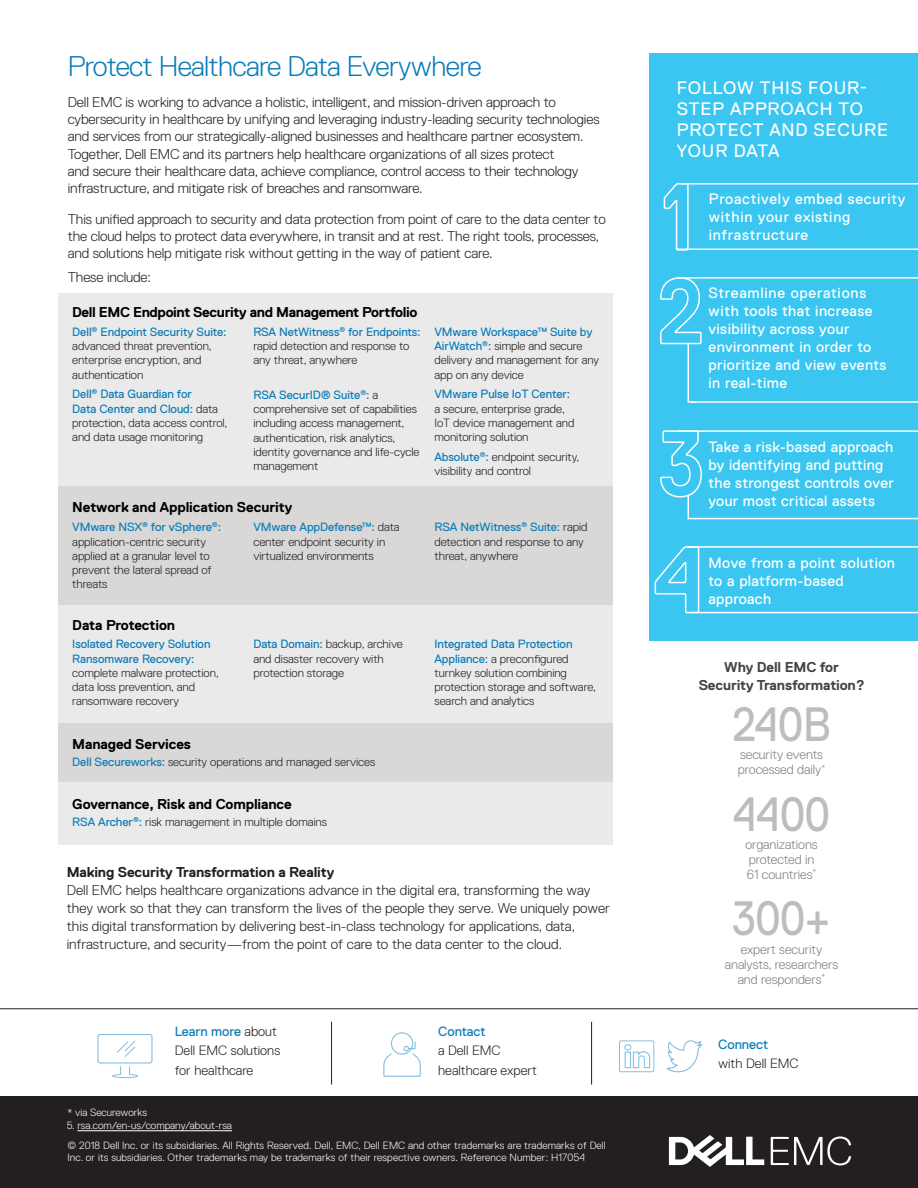
<style>
.page{position:relative;width:918px;height:1188px;background:#fff}
.page>*{position:absolute;margin:0;border:0;box-sizing:border-box;transform-origin:0 0}
.t1{font:48.15px "Dell Replica";letter-spacing:-.01em;color:#bcbdc0;scale:.9 1}
.t2{font:300 28.5px "Dell Replica";letter-spacing:-.025em;color:#0d7dba}
.t3{font:18px/21px "Dell Replica";letter-spacing:.05em;color:#fff}
.t4{font:15px/18px "Dell Replica";letter-spacing:.03em;color:#fff}
.t5{font:15px/18px "Dell Replica";letter-spacing:.05em;color:#fff}
.t6{font:300 14.25px/17.2px "Dell Replica";letter-spacing:-.01em;color:#231f20}
.t7{font:700 14.25px "Dell Replica";letter-spacing:-.01em;color:#000}
.t8{font:700 14.25px/18px "Dell Replica";letter-spacing:-.01em;color:#434445;text-align:center}
.t9{font:300 13.5px/19.5px "Dell Replica";color:#231f20}
.t10{font:13.5px "Dell Replica";color:#0d7dba}
.t11{font:300 13.2px/15px "Dell Replica";letter-spacing:-.005em;color:#808080}
.t12{font:300 12px/14.2px "Dell Replica";letter-spacing:-.005em;color:#231f20}
.t13{font:300 10.5px/12px "Dell Replica";letter-spacing:.01em;color:#fff}
.s1{font-weight:400;color:#0d7dba}
.s2{font-weight:700}
.s3{font-weight:300;color:#231f20}
</style>
<div class="page">
<div style="left:58px;top:486px;width:555px;height:309px;background:#d9d8d7"></div>
<div style="left:58px;top:782px;width:555px;height:63px;background:#ebeaea"></div>
<div style="left:58px;top:605px;width:555px;height:118px;background:#ebeaea"></div>
<div style="left:58px;top:293px;width:555px;height:193px;background:#ebeaea"></div>
<div style="left:0;top:1096px;width:918px;height:92px;background:#231f20"></div>
<div style="left:97px;top:1034px;width:56px;height:30px;border:1px solid #0d7dba;border-radius:2px"></div>
<svg style="left:116px;top:1040px;width:20px;height:17px"></svg>
<svg style="left:112px;top:1066px;width:26px;height:12px"></svg>
<svg style="left:383px;top:1032px;width:38px;height:45px"></svg>
<hr style="left:331px;top:1022px;width:1px;height:63px;background:#231f20">
<hr style="left:591px;top:1022px;width:1px;height:63px;background:#231f20">
<svg style="left:666px;top:1040px;width:36px;height:33px"></svg>
<svg style="left:624px;top:1044px;width:27px;height:25px"></svg>
<div style="left:619px;top:1041px;width:35px;height:31px;border:1px solid #0d7dba;border-radius:2px"></div>
<svg style="left:771px;top:1137px;width:80px;height:28px"></svg>
<svg style="left:669px;top:1135px;width:95px;height:32px"></svg>
<hr style="left:0;top:1008px;width:918px;height:1px;background:#231f20">
<div style="left:650px;top:53px;width:268px;height:587px;background:#3ac6f0"></div>
<svg style="left:660px;top:430px;width:258px;height:90px"></svg>
<svg style="left:663px;top:183px;width:255px;height:68px"></svg>
<svg style="left:654px;top:546px;width:264px;height:68px"></svg>
<svg style="left:660px;top:277px;width:258px;height:126px"></svg>
<hr style="left:77px;top:1130px;width:155px;height:1px;background:#fff">
<p class="t2" style="left:68px;top:51px;width:415px">Protect Healthcare Data Everywhere</p>
<p class="t6" style="left:68px;top:93px;width:533px">Dell EMC is working to advance a holistic, intelligent, and mission-driven approach to cybersecurity in healthcare by unifying and leveraging industry-leading security technologies and services from our strategically-aligned businesses and healthcare partner ecosystem.<br>Together, Dell EMC and its partners help healthcare organizations of all sizes protect<br>and secure their healthcare data, achieve compliance, control access to their technology infrastructure, and mitigate risk of breaches and ransomware.</p>
<p class="t6" style="left:68px;top:210px;width:539px">This unified approach to security and data protection from point of care to the data center to the cloud helps to protect data everywhere, in transit and at rest. The right tools, processes, and solutions help mitigate risk without getting in the way of patient care.</p>
<p class="t6" style="left:68px;top:269px;width:85px">These include:</p>
<p class="t7" style="left:72px;top:304px;width:347px">Dell EMC Endpoint Security and Management Portfolio</p>
<p class="t12" style="left:72px;top:325px;width:156px"><span class="s1">Dell</span><sup>®</sup> <span class="s1">Endpoint Security Suite: </span>advanced threat prevention, enterprise encryption, and authentication</p>
<p class="t12" style="left:72px;top:387px;width:157px"><span class="s1">Dell</span><sup>®</sup> <span class="s1">Data Guardian for<br>Data Center and Cloud:</span> data protection, data access control, and data usage monitoring</p>
<p class="t12" style="left:253px;top:325px;width:169px"><span class="s1">RSA NetWitness</span><sup>®</sup> <span class="s1">for Endpoints: </span>rapid detection and response to any threat, anywhere</p>
<p class="t12" style="left:253px;top:388px;width:168px"><span class="s1">RSA SecurID® Suite</span><sup>®</sup><span class="s1">:</span> a comprehensive set of capabilities including access management, authentication, risk analytics, identity governance and life-cycle management</p>
<p class="t7" style="left:72px;top:499px;width:222px">Network and Application Security</p>
<p class="t12" style="left:434px;top:325px;width:166px"><span class="s1">VMware Workspace™ Suite by<br>AirWatch</span><sup>®</sup><span class="s1">:</span> simple and secure delivery and management for any app on any device</p>
<p class="t12" style="left:434px;top:387px;width:142px"><span class="s1">VMware Pulse IoT Center: </span>a secure, enterprise grade,<br>IoT device management and monitoring solution</p>
<p class="t12" style="left:434px;top:450px;width:146px"><span class="s1">Absolute</span><sup>®</sup><span class="s1">:</span> endpoint security, visibility and control</p>
<p class="t12" style="left:72px;top:520px;width:150px"><span class="s1">VMware NSX</span><sup>®</sup> <span class="s1">for vSphere</span><sup>®</sup><span class="s1">: </span>application-centric security applied at a granular level to prevent the lateral spread of threats</p>
<p class="t12" style="left:253px;top:520px;width:148px"><span class="s1">VMware AppDefense™:</span> data center endpoint security in virtualized environments</p>
<p class="t12" style="left:434px;top:520px;width:155px"><span class="s1">RSA NetWitness</span><sup>®</sup> <span class="s1">Suite:</span> rapid detection and response to any threat, anywhere</p>
<p class="t7" style="left:72px;top:617px;width:104px">Data Protection</p>
<p class="t12" style="left:72px;top:637px;width:148px"><span class="s1">Isolated Recovery Solution<br>Ransomware Recovery: </span>complete malware protection, data loss prevention, and ransomware recovery</p>
<p class="t12" style="left:253px;top:637px;width:151px"><span class="s1">Data Domain:</span> backup, archive and disaster recovery with protection storage</p>
<p class="t12" style="left:434px;top:637px;width:163px"><span class="s1">Integrated Data Protection<br>Appliance:</span> a preconfigured turnkey solution combining protection storage and software, search and analytics</p>
<p class="t7" style="left:72px;top:736px;width:120px">Managed Services</p>
<p class="t12" style="left:72px;top:754px;width:305px"><span class="s1">Dell Secureworks:</span> security operations and managed services</p>
<p class="t7" style="left:72px;top:796px;width:221px">Governance, Risk and Compliance</p>
<p class="t12" style="left:72px;top:815px;width:256px"><span class="s1">RSA Archer</span><sup>®</sup><span class="s1">:</span> risk management in multiple domains</p>
<p class="t6" style="left:67px;top:864px;width:545px;line-height:18px"><span class="s2">Making Security Transformation a Reality<br></span>Dell EMC helps healthcare organizations advance in the digital era, transforming the way they work so that they can transform the lives of the people they serve. We uniquely power this digital transformation by delivering best-in-class technology for applications, data, infrastructure, and security—from the point of care to the data center to the cloud.</p>
<p class="t10" style="left:175px;top:1024px;width:104px">Learn more <span class="s3">about</span></p>
<p class="t9" style="left:175px;top:1041px;width:107px">Dell EMC solutions for healthcare</p>
<p class="t13" style="left:67px;top:1107px;width:82px">* via Secureworks</p>
<p class="t13" style="left:67px;top:1120px;width:167px">5. rsa.com/en-us/company/about-rsa</p>
<p class="t9" style="left:438px;top:1022px;width:100px"><span class="s1">Contact<br></span>a Dell EMC healthcare expert</p>
<p class="t13" style="left:68px;top:1139px;width:540px">© 2018 Dell Inc. or its subsidiaries. All Rights Reserved. Dell, EMC, Dell EMC and other trademarks are trademarks of Dell<br>Inc. or its subsidiaries. Other trademarks may be trademarks of their respective owners. Reference Number: H17054</p>
<p class="t3" style="left:677px;top:78px;width:213px">FOLLOW THIS FOUR-<br>STEP APPROACH TO<br>PROTECT AND SECURE<br>YOUR DATA</p>
<p class="t5" style="left:709px;top:190px;width:198px">Proactively embed security within your existing infrastructure</p>
<p class="t4" style="left:708px;top:284px;width:180px">Streamline operations with tools that increase visibility across your environment in order to prioritize and view events in real-time</p>
<p class="t4" style="left:708px;top:438px;width:187px">Take a risk-based approach by identifying and putting the strongest controls over your most critical assets</p>
<p class="t4" style="left:708px;top:553px;width:188px">Move from a point solution to a platform-based approach</p>
<p class="t8" style="left:699px;top:658px;width:168px">Why Dell EMC for<br>Security Transformation?</p>
<p class="t1" style="left:732px;top:698px;width:111px">240B</p>
<p class="t11" style="left:738px;top:747px;width:89px">security events processed daily<sup>*</sup></p>
<p class="t1" style="left:733px;top:787px;width:109px">4400</p>
<p class="t11" style="left:746px;top:837px;width:74px">organizations protected in<br>61 countries<sup>*</sup></p>
<p class="t1" style="left:732px;top:892px;width:111px">300+</p>
<p class="t11" style="left:725px;top:942px;width:115px;text-align:center">expert security analysts, researchers and responders<sup>*</sup></p>
<p class="t9" style="left:718px;top:1034px;width:82px"><span class="s1">Connect<br></span>with Dell EMC</p>
</div>
